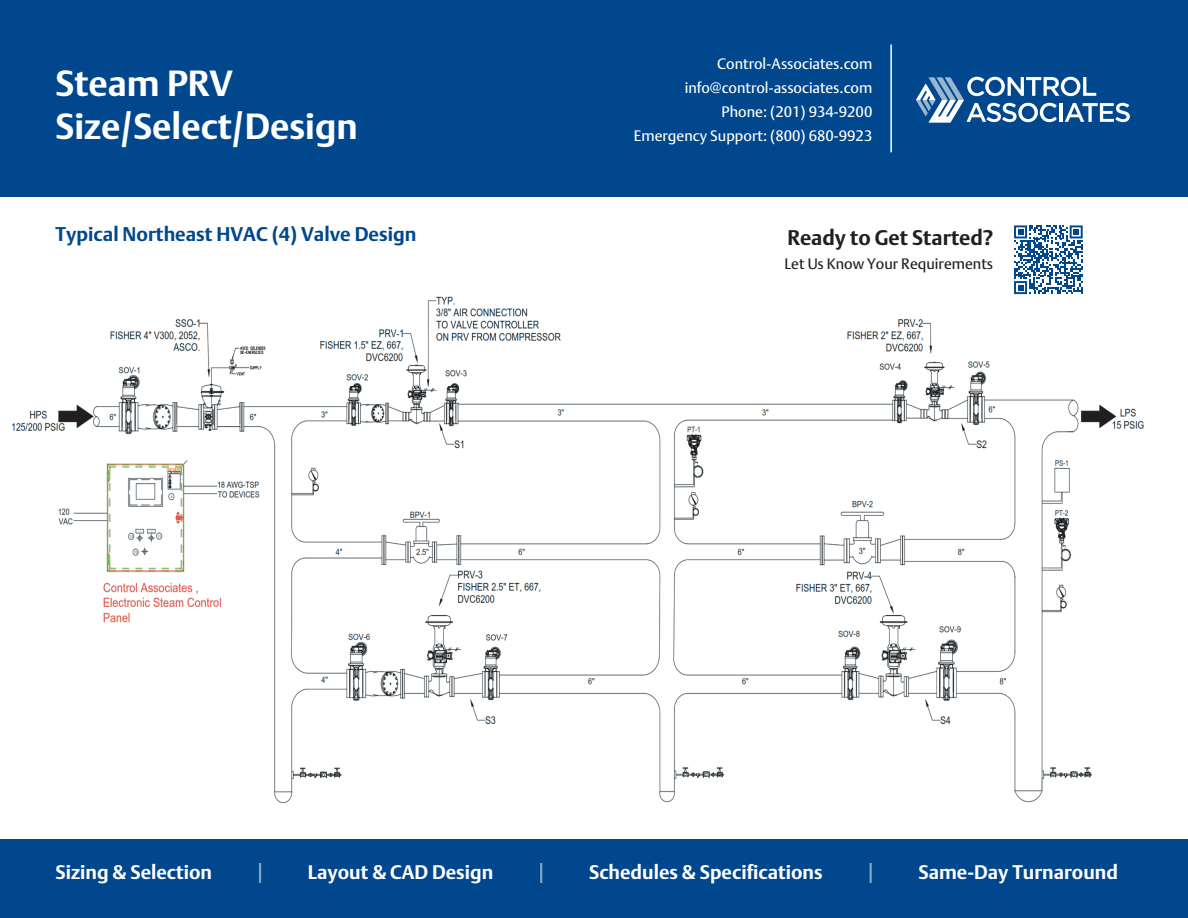
<style>
.page{position:relative;width:1188px;height:918px;background:#fff}
.page>*{position:absolute;margin:0;border:0;box-sizing:border-box;transform-origin:0 0}
.t1{font:700 36px/43.2px "DTL Argo T";color:#fff}
.t2{font:700 21px "DTL Argo T";color:#231f20}
.t3{font:700 19.65px "DTL Argo T";color:#01478d}
.t4{font:700 19.5px "DTL Argo T";color:#fff}
.t5{font:15px/24px "DTL Argo T";color:#fff;text-align:right}
.t6{font:15px "DTL Argo T";color:#231f20}
</style>
<div class="page">
<div style="left:0;top:0;width:1188px;height:197px;background:#01478d"></div>
<img style="left:13px;top:294px;width:1131px;height:510px">
<svg style="left:916px;top:77px;width:214px;height:46px"></svg>
<svg style="left:1014px;top:225px;width:69px;height:69px"></svg>
<hr style="left:890px;top:45px;width:2px;height:107px;background:#fff">
<div style="left:0;top:839px;width:1188px;height:79px;background:#01478d"></div>
<hr style="left:870px;top:863px;width:2px;height:20px;background:#fff">
<hr style="left:259px;top:863px;width:2px;height:20px;background:#fff">
<hr style="left:540px;top:863px;width:2px;height:20px;background:#fff">
<h1 class="t1" style="left:56px;top:61px;width:304px">Steam PRV<br>Size/Select/Design</h1>
<p class="t5" style="left:634px;top:51px;width:240px">Control-Associates.com info@control-associates.com<br>Phone: (201) 934-9200<br>Emergency Support: (800) 680-9923</p>
<h3 class="t3" style="left:56px;top:223px;width:362px">Typical Northeast HVAC (4) Valve Design</h3>
<h2 class="t2" style="left:787px;top:225px;width:207px">Ready to Get Started?</h2>
<p class="t6" style="left:785px;top:255px;width:210px">Let Us Know Your Requirements</p>
<h3 class="t4" style="left:56px;top:860px;width:158px">Sizing &amp; Selection</h3>
<h3 class="t4" style="left:308px;top:860px;width:187px">Layout &amp; CAD Design</h3>
<h3 class="t4" style="left:589px;top:860px;width:235px">Schedules &amp; Specifications</h3>
<h3 class="t4" style="left:919px;top:860px;width:201px">Same-Day Turnaround</h3>
</div>
